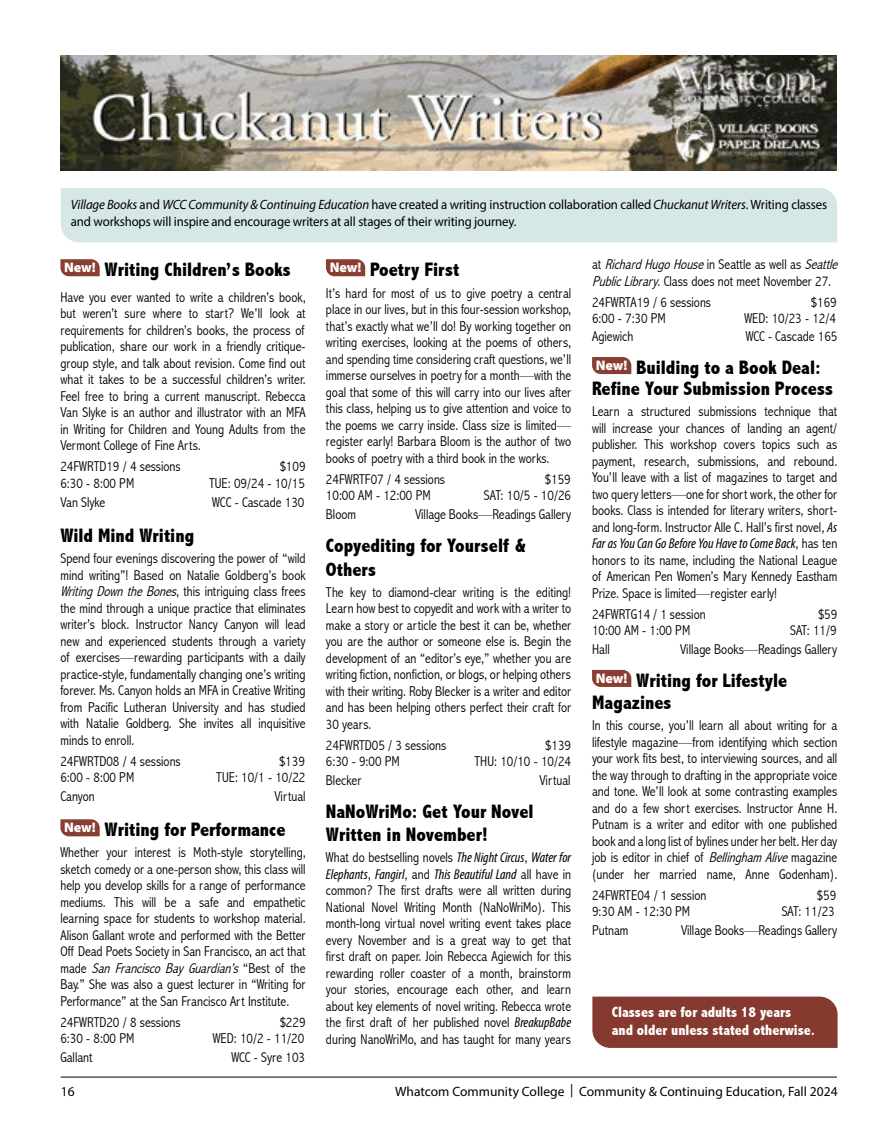
<style>
.page{position:relative;width:891px;height:1134px;background:#fff}
.page>*{position:absolute;margin:0;border:0;box-sizing:border-box;transform-origin:0 0}
.t1{font:800 condensed 19.5px/23.4px "Abadi";color:#000}
.t2{font:800 condensed 15px/18px "Abadi";color:#fff}
.t3{font:300 condensed 14.25px/16.5px "Abadi";color:#000;text-align:justify}
.t4{font:italic condensed 14.25px "Myriad Pro";color:#000}
.t5{font:13.5px/17.2px "Myriad Pro";letter-spacing:-.01em;color:#000;scale:.95 1}
.t6{font:13.5px "Myriad Pro";letter-spacing:-.01em;color:#000}
.s1{font-style:italic}
.s2{font-family:"Myriad Pro";font-weight:400;font-style:italic}
.s3{font-family:"Abadi";font-weight:300;font-style:normal}
</style>
<div class="page">
<hr style="left:61px;top:1077px;width:776px;height:1px;background:#000">
<div style="left:592px;top:997px;width:246px;height:51px;background:#863a2f"></div>
<svg style="left:60px;top:259px;width:40px;height:17px"></svg>
<svg style="left:60px;top:819px;width:40px;height:17px"></svg>
<svg style="left:326px;top:259px;width:39px;height:17px"></svg>
<svg style="left:592px;top:357px;width:39px;height:17px"></svg>
<svg style="left:592px;top:670px;width:39px;height:17px"></svg>
<img style="left:60px;top:55px;width:777px;height:115px">
<div style="left:61px;top:188px;width:776px;height:54px;background:#d5e7e7"></div>
<p class="t5" style="left:71px;top:196px;width:798px"><span class="s1">Village Books</span> and <span class="s1">WCC Community &amp; Continuing Education</span> have created a writing instruction collaboration called <span class="s1">Chuckanut Writers</span>. Writing classes and workshops will inspire and encourage writers at all stages of their writing journey.</p>
<h1 class="t1" style="left:64px;top:258px;width:228px"><sup>New!</sup> Writing Children’s Books</h1>
<p class="t3" style="left:60px;top:289px;width:247px">Have you ever wanted to write a children’s book, but weren’t sure where to start? We’ll look at requirements for children’s books, the process of publication, share our work in a friendly critique&shy;group style, and talk about revision. Come find out what it takes to be a successful children’s writer.<br>Feel free to bring a current manuscript. Rebecca Van Slyke is an author and illustrator with an MFA in Writing for Children and Young Adults from the Vermont College of Fine Arts.</p>
<p class="t3" style="left:60px;top:458px;width:122px">24FWRTD19 / 4 sessions</p>
<p class="t3" style="left:280px;top:458px;width:27px">$109</p>
<p class="t3" style="left:60px;top:475px;width:75px">6:30 - 8:00 PM</p>
<p class="t3" style="left:209px;top:475px;width:97px">TUE: 09/24 - 10/15</p>
<p class="t3" style="left:60px;top:494px;width:46px">Van Slyke</p>
<p class="t3" style="left:212px;top:494px;width:94px">WCC - Cascade 130</p>
<h1 class="t1" style="left:60px;top:524px;width:135px">Wild Mind Writing</h1>
<p class="t3" style="left:60px;top:550px;width:247px">Spend four evenings discovering the power of “wild mind writing”! Based on Natalie Goldberg’s book <span class="s1">WritingDowntheBones</span>, this intriguing class frees the mind through a unique practice that eliminates writer’s block. Instructor Nancy Canyon will lead new and experienced students through a variety of exercises—rewarding participants with a daily practice-style, fundamentally changing one’s writing forever. Ms. Canyon holds an MFA in Creative Writing from Pacific Lutheran University and has studied with Natalie Goldberg. She invites all inquisitive minds to enroll.</p>
<p class="t3" style="left:60px;top:753px;width:122px">24FWRTD08 / 4 sessions</p>
<p class="t3" style="left:279px;top:753px;width:27px">$139</p>
<p class="t3" style="left:60px;top:769px;width:75px">6:00 - 8:00 PM</p>
<p class="t3" style="left:216px;top:769px;width:91px">TUE: 10/1 - 10/22</p>
<p class="t3" style="left:60px;top:788px;width:36px">Canyon</p>
<p class="t3" style="left:274px;top:788px;width:33px">Virtual</p>
<h1 class="t1" style="left:64px;top:818px;width:223px"><sup>New!</sup> Writing for Performance</h1>
<p class="t3" style="left:60px;top:844px;width:247px">Whether your interest is Moth-style storytelling, sketch comedy or a one-person show, this class will help you develop skills for a range of performance mediums. This will be a safe and empathetic learning space for students to workshop material.<br>Alison Gallant wrote and performed with the Better Off Dead Poets Society in San Francisco, an act that m a d e <span class="s1">San Francisco Bay Guardian’s</span> “ B e s t o f t h e Bay.” She was also a guest lecturer in “Writing for Performance” at the San Francisco Art Institute.</p>
<p class="t3" style="left:60px;top:1014px;width:122px">24FWRTD20 / 8 sessions</p>
<p class="t3" style="left:280px;top:1014px;width:27px">$229</p>
<p class="t3" style="left:60px;top:1030px;width:75px">6:30 - 8:00 PM</p>
<p class="t3" style="left:213px;top:1030px;width:93px">WED: 10/2 - 11/20</p>
<p class="t3" style="left:60px;top:1049px;width:34px">Gallant</p>
<p class="t3" style="left:231px;top:1049px;width:75px">WCC - Syre 103</p>
<h1 class="t1" style="left:330px;top:258px;width:131px"><sup>New!</sup> Poetry First</h1>
<p class="t3" style="left:326px;top:285px;width:247px">It’s hard for most of us to give poetry a central place in our lives, but in this four-session workshop, that’s exactly what we’ll do! By working together on writing exercises, looking at the poems of others, and spending time considering craft questions, we’ll immerse ourselves in poetry for a month—with the goal that some of this will carry into our lives after this class, helping us to give attention and voice to the poems we carry inside. Class size is limited— register early! Barbara Bloom is the author of two books of poetry with a third book in the works.</p>
<p class="t3" style="left:326px;top:471px;width:121px">24FWRTF07 / 4 sessions</p>
<p class="t3" style="left:545px;top:471px;width:27px">$159</p>
<p class="t3" style="left:326px;top:487px;width:106px">10:00 AM - 12:00 PM</p>
<p class="t3" style="left:484px;top:487px;width:89px">SAT: 10/5 - 10/26</p>
<p class="t3" style="left:326px;top:506px;width:32px">Bloom</p>
<p class="t3" style="left:415px;top:506px;width:158px">Village Books—Readings Gallery</p>
<h1 class="t1" style="left:326px;top:534px;width:201px">Copyediting for Yourself &amp;<br>Others</h1>
<p class="t3" style="left:326px;top:584px;width:247px">The key to diamond-clear writing is the editing!<br>Learn how best to copyedit and work with a writer to make a story or article the best it can be, whether you are the author or someone else is. Begin the development of an “editor’s eye,” whether you are writing fiction, nonfiction, or blogs, or helping others with their writing. Roby Blecker is a writer and editor and has been helping others perfect their craft for 30 years.</p>
<p class="t3" style="left:326px;top:737px;width:122px">24FWRTD05 / 3 sessions</p>
<p class="t3" style="left:545px;top:737px;width:27px">$139</p>
<p class="t3" style="left:326px;top:753px;width:75px">6:30 - 9:00 PM</p>
<p class="t3" style="left:475px;top:753px;width:98px">THU: 10/10 - 10/24</p>
<p class="t3" style="left:326px;top:772px;width:37px">Blecker</p>
<p class="t3" style="left:539px;top:772px;width:33px">Virtual</p>
<h1 class="t1" style="left:326px;top:800px;width:209px">NaNoWriMo: Get Your Novel<br>Written in November!</h1>
<p class="t3" style="left:326px;top:849px;width:247px">What do bestselling novels <span class="s2">The Night Circus</span>, <span class="s2">Water for</span></p>
<p class="t4" style="left:326px;top:866px;width:247px">Elephants<span class="s3">,</span> Fangirl<span class="s3">, and</span> This Beautiful Land <span class="s3">all have in</span></p>
<p class="t3" style="left:326px;top:882px;width:247px">common? The first drafts were all written during National Novel Writing Month (NaNoWriMo). This month-long virtual novel writing event takes place every November and is a great way to get that first draft on paper. Join Rebecca Agiewich for this rewarding roller coaster of a month, brainstorm your stories, encourage each other, and learn about key elements of novel writing. Rebecca wrote the first draft of her published novel <span class="s2">BreakupBabe </span>during NanoWriMo, and has taught for many years</p>
<p class="t3" style="left:592px;top:256px;width:251px">a t <span class="s1">RichardHugoHouse</span>i n S e a t t l e a s w e l l a s <span class="s1">Seattle<br>PublicLibrary</span>. Class does not meet November 27.</p>
<p class="t3" style="left:592px;top:294px;width:121px">24FWRTA19 / 6 sessions</p>
<p class="t3" style="left:811px;top:294px;width:27px">$169</p>
<p class="t3" style="left:592px;top:310px;width:75px">6:00 - 7:30 PM</p>
<p class="t3" style="left:744px;top:310px;width:93px">WED: 10/23 - 12/4</p>
<p class="t3" style="left:592px;top:328px;width:43px">Agiewich</p>
<p class="t3" style="left:746px;top:328px;width:93px">WCC - Cascade 165</p>
<h1 class="t1" style="left:592px;top:357px;width:242px;line-height:21px"><sup>New!</sup> Building to a Book Deal:<br>Refine Your Submission Process</h1>
<p class="t3" style="left:592px;top:403px;width:247px">Learn a structured submissions technique that will increase your chances of landing an agent/ publisher. This workshop covers topics such as payment, research, submissions, and rebound.<br>You’ll leave with a list of magazines to target and two query letters—one for short work, the other for books. Class is intended for literary writers, short&shy;and long-form. Instructor Alle C. Hall’s first novel, <span class="s2">As</span></p>
<p class="t4" style="left:592px;top:535px;width:247px">Far as You Can Go Before You Have to Come Back<span class="s3">, has ten</span></p>
<p class="t3" style="left:592px;top:552px;width:247px">honors to its name, including the National League of American Pen Women’s Mary Kennedy Eastham Prize. Space is limited—register early!</p>
<p class="t3" style="left:592px;top:606px;width:115px">24FWRTG14 / 1 session</p>
<p class="t3" style="left:818px;top:606px;width:21px">$59</p>
<p class="t3" style="left:592px;top:622px;width:100px">10:00 AM - 1:00 PM</p>
<p class="t3" style="left:790px;top:622px;width:48px">SAT: 11/9</p>
<p class="t3" style="left:592px;top:641px;width:19px">Hall</p>
<p class="t3" style="left:680px;top:641px;width:159px">Village Books—Readings Gallery</p>
<h1 class="t1" style="left:592px;top:669px;width:197px;line-height:22.5px"><sup>New!</sup> Writing for Lifestyle<br>Magazines</h1>
<p class="t3" style="left:592px;top:717px;width:247px">In this course, you’ll learn all about writing for a lifestyle magazine—from identifying which section your work fits best, to interviewing sources, and all the way through to drafting in the appropriate voice and tone. We’ll look at some contrasting examples and do a few short exercises. Instructor Anne H.<br>Putnam is a writer and editor with one published book and a long list of bylines under her belt. Her day job is editor in chief of <span class="s1">Bellingham Alive</span>magazine (under her married name, Anne Godenham).</p>
<p class="t3" style="left:592px;top:887px;width:116px">24FWRTE04 / 1 session</p>
<p class="t3" style="left:817px;top:887px;width:21px">$59</p>
<p class="t3" style="left:592px;top:903px;width:100px">9:30 AM - 12:30 PM</p>
<p class="t3" style="left:782px;top:903px;width:55px">SAT: 11/23</p>
<p class="t3" style="left:592px;top:922px;width:38px">Putnam</p>
<p class="t3" style="left:681px;top:922px;width:158px">Village Books—Readings Gallery</p>
<p class="t2" style="left:612px;top:1003px;width:205px">Classes are for adults 18 years and older unless stated otherwise.</p>
<p class="t6" style="left:61px;top:1083px;width:15px">16</p>
<p class="t6" style="left:395px;top:1083px;width:444px">Whatcom Community College | Community &amp; Continuing Education, Fall 2024</p>
</div>
